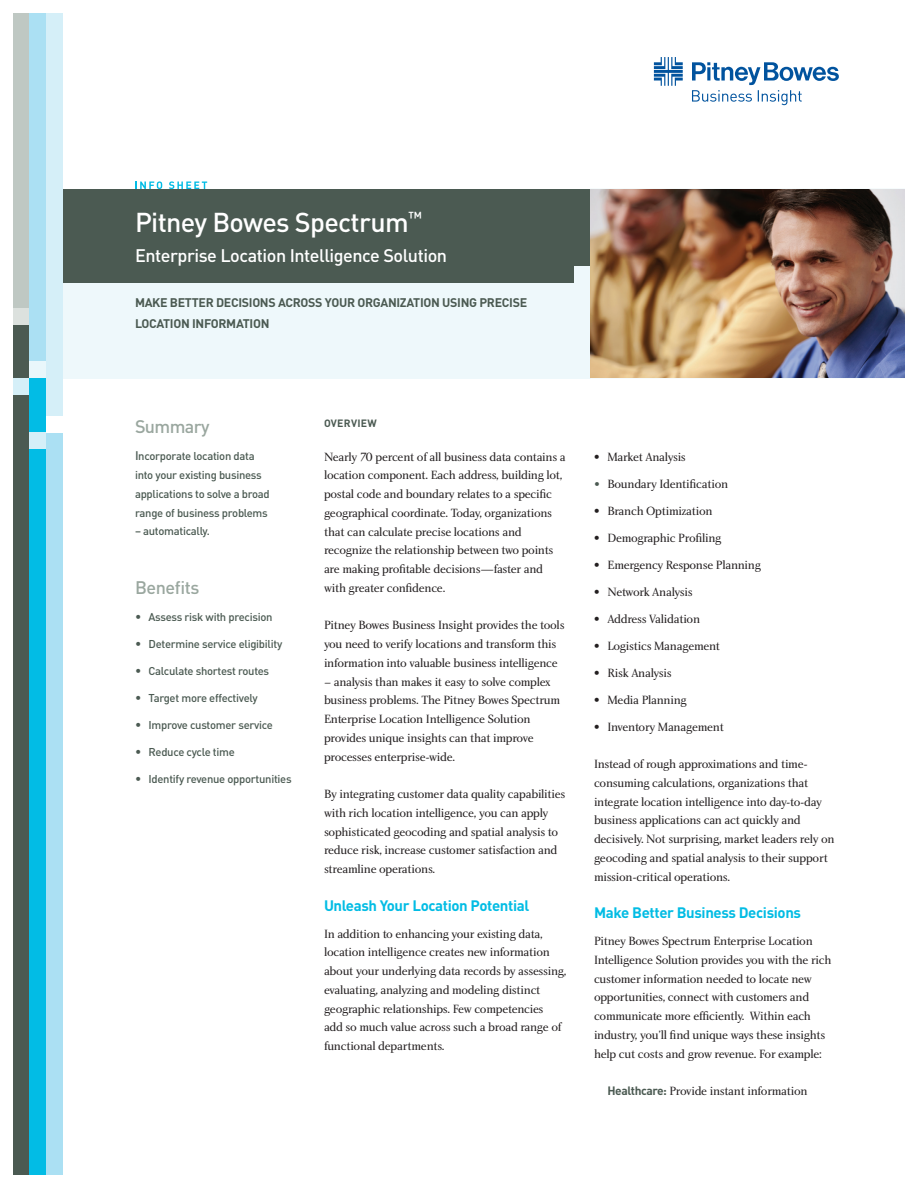
<style>
.page{position:relative;width:918px;height:1188px;background:#fff}
.page>*{position:absolute;margin:0;border:0;box-sizing:border-box;transform-origin:0 0}
.t1{font:500 27px "DIN";letter-spacing:-.025em;color:#fff}
.t2{font:500 18px "DIN";letter-spacing:-.025em;color:#fff}
.Plain_Text{font:500 18px "DIN";letter-spacing:-.035em;color:#9aa79f}
.t3{font:700 15px "DIN";letter-spacing:-.025em;color:#02bce4}
.t4{font:12.3px/18.8px "Charlotte Book Plain";letter-spacing:-.025em;color:#231f20}
.t5{font:700 12.3px "DIN";letter-spacing:-.025em;color:#4b5a52}
.t6{font:500 11.25px/18.8px "DIN";letter-spacing:-.025em;color:#4b5a52}
.t7{font:700 10.5px "DIN";letter-spacing:.025em;color:#4b5a52}
.s1{font-size:12.3px}
.s2{font-family:"DIN";font-weight:700;font-size:12px;color:#4b5a52}
</style>
<div class="page">
<div style="left:61px;top:279px;width:530px;height:99px;background:#eef8fb"></div>
<div style="left:61px;top:189px;width:530px;height:94px;background:#4b5a52"></div>
<div style="left:14px;top:14px;width:16px;height:310px;background:#bfc8c3"></div>
<div style="left:14px;top:324px;width:16px;height:850px;background:#4b5a52"></div>
<div style="left:574px;top:267px;width:17px;height:16px;background:#eef8fb"></div>
<div style="left:14px;top:378px;width:16px;height:16px;background:#d5eff8"></div>
<div style="left:14px;top:308px;width:16px;height:16px;background:#dce1de"></div>
<div style="left:30px;top:14px;width:16px;height:364px;background:#abe0f3"></div>
<div style="left:30px;top:362px;width:16px;height:16px;background:#e9f7fb"></div>
<div style="left:30px;top:378px;width:16px;height:796px;background:#02bce5"></div>
<div style="left:30px;top:432px;width:16px;height:16px;background:#d5eff8"></div>
<div style="left:46px;top:14px;width:16px;height:418px;background:#d5eff8"></div>
<div style="left:46px;top:432px;width:16px;height:742px;background:#abe0f3"></div>
<div style="left:46px;top:416px;width:16px;height:16px;background:#fff"></div>
<svg style="left:654px;top:57px;width:185px;height:48px"></svg>
<svg style="left:135px;top:181px;width:27px;height:8px"></svg>
<svg style="left:169px;top:181px;width:38px;height:8px"></svg>
<img style="left:590px;top:189px;width:314px;height:189px">
<p class="t1" style="left:135px;top:205px;width:288px">Pitney Bowes Spectrum<sup>™</sup></p>
<p class="t2" style="left:135px;top:244px;width:314px">Enterprise Location Intelligence Solution</p>
<p class="t5" style="left:135px;top:295px;width:394px">MAKE BETTER DECISIONS ACROSS YOUR ORGANIZATION USING PRECISE</p>
<p class="t5" style="left:135px;top:316px;width:136px">LOCATION INFORMATION</p>
<p class="Plain_Text" style="left:135px;top:415px;width:76px">Summary</p>
<p class="t6" style="left:135px;top:447px;width:136px"><span class="s1">I</span>ncorporate location data into your existing business applications to solve a broad range of business problems</p>
<p class="t6" style="left:135px;top:522px;width:77px">– automatically.</p>
<p class="Plain_Text" style="left:135px;top:576px;width:66px">Benefits</p>
<p class="t6" style="left:135px;top:607px;width:139px"><span class="s1">•</span> Assess risk with precision</p>
<p class="t6" style="left:135px;top:634px;width:149px"><span class="s1">•</span> Determine service eligibility</p>
<p class="t6" style="left:135px;top:661px;width:136px"><span class="s1">•</span> Calculate shortest routes</p>
<p class="t6" style="left:135px;top:688px;width:124px"><span class="s1">•</span> Target more effectively</p>
<p class="t6" style="left:135px;top:715px;width:139px"><span class="s1">•</span> Improve customer service</p>
<p class="t6" style="left:135px;top:742px;width:101px"><span class="s1">•</span> Reduce cycle time</p>
<p class="t6" style="left:135px;top:769px;width:158px"><span class="s1">•</span> Identify revenue opportunities</p>
<p class="t7" style="left:324px;top:417px;width:54px">OVERVIEW</p>
<p class="t4" style="left:324px;top:448px;width:243px">Nearly 70 percent of all business data contains a location component. Each address, building lot, postal code and boundary relates to a specific geographical coordinate. Today, organizations that can calculate precise locations and recognize the relationship between two points are making profitable decisions—faster and with greater confidence.</p>
<p class="t4" style="left:324px;top:616px;width:242px">Pitney Bowes Business Insight provides the tools you need to verify locations and transform this information into valuable business intelligence</p>
<p class="t4" style="left:324px;top:673px;width:238px">– analysis than makes it easy to solve complex business problems. The Pitney Bowes Spectrum Enterprise Location Intelligence Solution provides unique insights can that improve processes enterprise-wide.</p>
<p class="t4" style="left:324px;top:785px;width:243px">By integrating customer data quality capabilities with rich location intelligence, you can apply sophisticated geocoding and spatial analysis to reduce risk, increase customer satisfaction and streamline operations.</p>
<p class="t3" style="left:324px;top:896px;width:207px">Unleash Your Location Potential</p>
<p class="t4" style="left:324px;top:925px;width:244px">In addition to enhancing your existing data, location intelligence creates new information about your underlying data records by assessing, evaluating, analyzing and modeling distinct geographic relationships. Few competencies<br>add so much value across such a broad range of functional departments.</p>
<p class="t4" style="left:594px;top:448px;width:93px">• Market Analysis</p>
<p class="t4" style="left:594px;top:475px;width:136px"><span class="s2">•</span> Boundary Identification</p>
<p class="t4" style="left:594px;top:502px;width:120px">• Branch Optimization</p>
<p class="t4" style="left:594px;top:529px;width:129px">• Demographic Profiling</p>
<p class="t4" style="left:594px;top:556px;width:169px">• Emergency Response Planning</p>
<p class="t4" style="left:594px;top:583px;width:100px">• Network Analysis</p>
<p class="t4" style="left:594px;top:610px;width:108px">• Address Validation</p>
<p class="t4" style="left:594px;top:637px;width:128px">• Logistics Management</p>
<p class="t4" style="left:594px;top:664px;width:79px">• Risk Analysis</p>
<p class="t4" style="left:594px;top:691px;width:94px">• Media Planning</p>
<p class="t4" style="left:594px;top:718px;width:131px">• Inventory Management</p>
<p class="t4" style="left:594px;top:755px;width:242px">Instead of rough approximations and time&shy;consuming calculations, organizations that integrate location intelligence into day-to-day business applications can act quickly and decisively. Not surprising, market leaders rely on geocoding and spatial analysis to their support mission-critical operations.</p>
<p class="t3" style="left:594px;top:903px;width:209px">Make Better Business Decisions</p>
<p class="t4" style="left:594px;top:932px;width:239px">Pitney Bowes Spectrum Enterprise Location Intelligence Solution provides you with the rich customer information needed to locate new opportunities, connect with customers and communicate more efficiently. Within each industry, you’ll find unique ways these insights help cut costs and grow revenue. For example:</p>
<p class="t4" style="left:608px;top:1082px;width:202px"><span class="s2">Healthcare:</span> Provide instant information</p>
</div>
